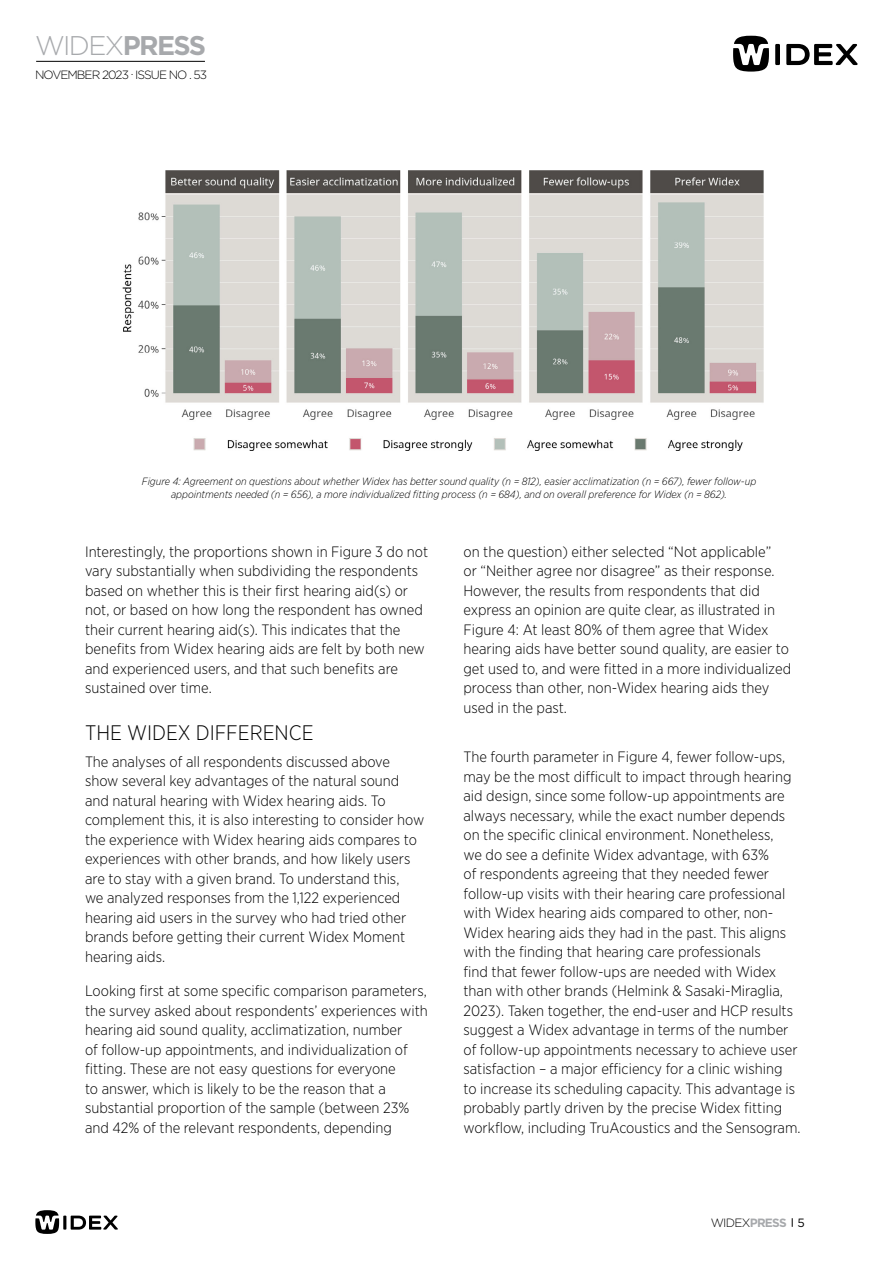
<style>
.page{position:relative;width:893px;height:1263px;background:#fff}
.page>*{position:absolute;margin:0;border:0;box-sizing:border-box;transform-origin:0 0}
.t1{font:300 27px "Gotham";letter-spacing:-.06em;color:#a7a9ac}
.t2{font:300 21px "Gotham Narrow";color:#000}
.t3{font:300 15px/19.5px "Gotham Narrow";color:#000}
.t4{font:300 12px "Gotham";letter-spacing:-.08em;color:#000}
.t5{font:italic 300 10.5px/13.5px "Gotham Narrow";color:#000;text-align:center}
.s1{font-weight:700}
.s2{font-weight:700;color:#a7a9ac}
.s3{font-weight:400}
</style>
<div class="page">
<hr style="left:36px;top:61px;width:169px;height:1px;background:#000">
<div style="left:775px;top:44px;width:5px;height:21px;background:#000"></div>
<svg style="left:786px;top:44px;width:72px;height:21px"></svg>
<svg style="left:733px;top:36px;width:36px;height:36px"></svg>
<hr style="left:63px;top:1215px;width:3px;height:14px;background:#000">
<svg style="left:71px;top:1215px;width:47px;height:14px"></svg>
<svg style="left:35px;top:1210px;width:24px;height:24px"></svg>
<img style="left:122px;top:170px;width:642px;height:281px">
<h1 class="t1" style="left:35px;top:29px;width:173px">WIDEX<span class="s1">PRESS</span></h1>
<p class="t4" style="left:35px;top:67px;width:174px">NOVEMBER 2023 . ISSUE NO . 53</p>
<p class="t5" style="left:142px;top:474px;width:616px">Figure 4: Agreement on questions about whether Widex has better sound quality (n = 812), easier acclimatization (n = 667), fewer follow-up appointments needed (n = 656), a more individualized fitting process (n = 684), and on overall preference for Widex (n = 862).</p>
<p class="t3" style="left:85px;top:541px;width:345px">Interestingly, the proportions shown in Figure 3 do not vary substantially when subdividing the respondents based on whether this is their first hearing aid(s) or not, or based on how long the respondent has owned their current hearing aid(s). This indicates that the benefits from Widex hearing aids are felt by both new and experienced users, and that such benefits are sustained over time.</p>
<h2 class="t2" style="left:85px;top:720px;width:230px">THE WIDEX DIFFERENCE</h2>
<p class="t3" style="left:85px;top:751px;width:341px">The analyses of all respondents discussed above show several key advantages of the natural sound and natural hearing with Widex hearing aids. To complement this, it is also interesting to consider how the experience with Widex hearing aids compares to experiences with other brands, and how likely users are to stay with a given brand. To understand this,<br>we analyzed responses from the 1,122 experienced hearing aid users in the survey who had tried other brands before getting their current Widex Moment hearing aids.</p>
<p class="t3" style="left:85px;top:981px;width:344px">Looking first at some specific comparison parameters, the survey asked about respondents’ experiences with hearing aid sound quality, acclimatization, number<br>of follow-up appointments, and individualization of fitting. These are not easy questions for everyone<br>to answer, which is likely to be the reason that a substantial proportion of the sample (between 23% and 42% of the relevant respondents, depending</p>
<p class="t3" style="left:463px;top:541px;width:329px">on the question) either selected “Not applicable”<br>or “Neither agree nor disagree” as their response.<br>However, the results from respondents that did express an opinion are quite clear, as illustrated in Figure 4: At least 80% of them agree that Widex hearing aids have better sound quality, are easier to get used to, and were fitted in a more individualized process than other, non-Widex hearing aids they used in the past.</p>
<p class="t3" style="left:463px;top:747px;width:339px">The fourth parameter in Figure 4, fewer follow-ups, may be the most difficult to impact through hearing aid design, since some follow-up appointments are always necessary, while the exact number depends on the specific clinical environment. Nonetheless,<br>we do see a definite Widex advantage, with 63%<br>of respondents agreeing that they needed fewer follow-up visits with their hearing care professional with Widex hearing aids compared to other, non-Widex hearing aids they had in the past. This aligns with the finding that hearing care professionals<br>find that fewer follow-ups are needed with Widex than with other brands (Helmink &amp; Sasaki-Miraglia, 2023). Taken together, the end-user and HCP results suggest a Widex advantage in terms of the number of follow-up appointments necessary to achieve user satisfaction – a major efficiency for a clinic wishing<br>to increase its scheduling capacity. This advantage is probably partly driven by the precise Widex fitting workflow, including TruAcoustics and the Sensogram.</p>
<p class="t4" style="left:711px;top:1215px;width:96px">WIDEX<span class="s2">PRESS</span> <span class="s3">5</span></p>
</div>
